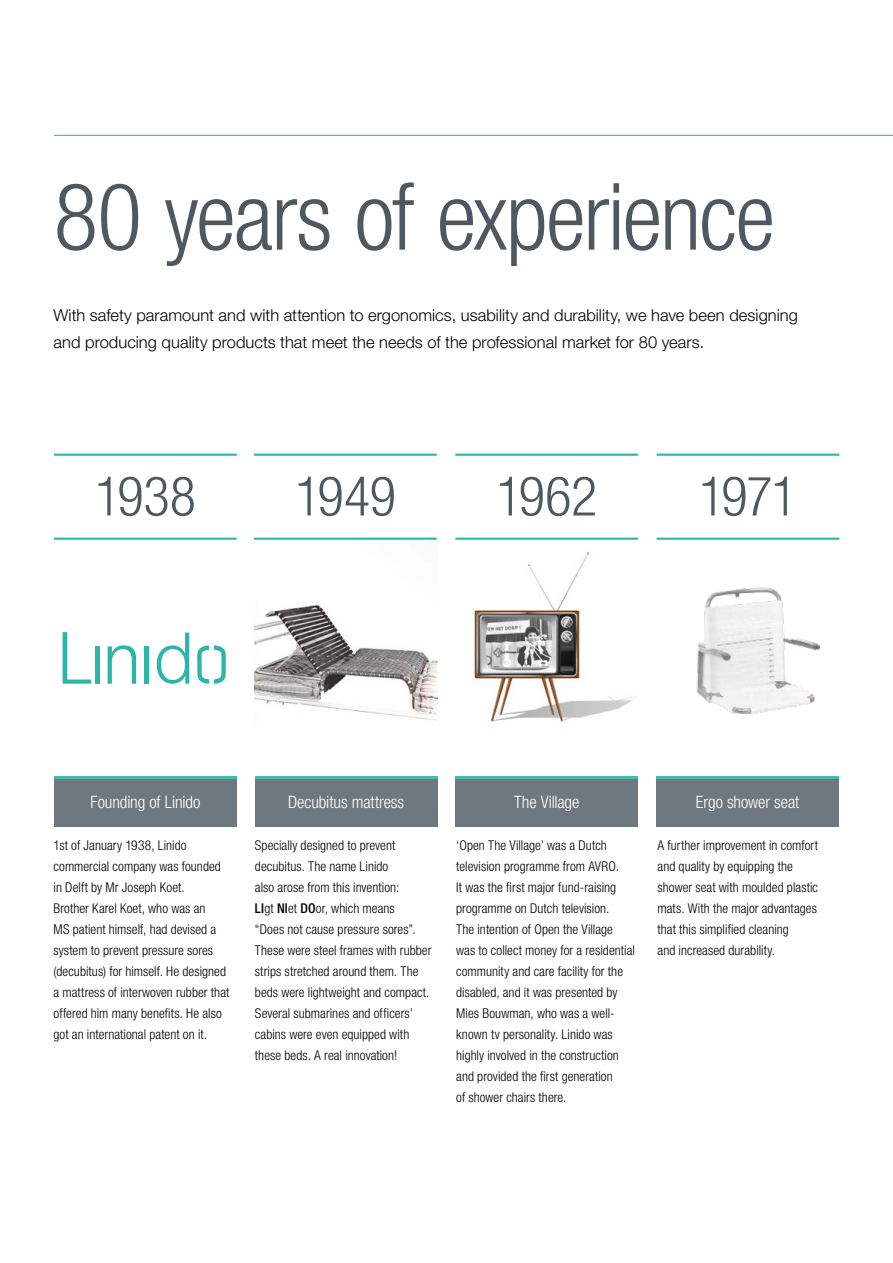
<style>
.page{position:relative;width:893px;height:1263px;background:#fff}
.page>*{position:absolute;margin:0;border:0;box-sizing:border-box;transform-origin:0 0}
.t1{font:300 condensed 93px "Helvetica Neue LT Std";letter-spacing:-.02em;color:#4e5860}
.t2{font:300 condensed 54.75px "Helvetica Neue LT Std";letter-spacing:-.015em;color:#4e5860}
.t3{font:300 condensed 17.1px "Helvetica Neue LT Std";letter-spacing:-.005em;color:#fff}
.t4{font:300 16.5px/27px "Helvetica Neue LT Std";color:#000}
.t5{font:300 condensed 13.5px/21px "Helvetica Neue LT Std";letter-spacing:.005em;color:#000}
.s1{font-weight:500}
</style>
<div class="page">
<div style="left:656px;top:778px;width:183px;height:48px;background:#70787f"></div>
<img style="left:696px;top:587px;width:125px;height:127px">
<hr style="left:656px;top:776px;width:183px;height:2px;background:#42baae">
<div style="left:455px;top:778px;width:183px;height:48px;background:#70787f"></div>
<img style="left:473px;top:552px;width:163px;height:171px">
<hr style="left:455px;top:776px;width:183px;height:2px;background:#42baae">
<div style="left:255px;top:778px;width:182px;height:48px;background:#70787f"></div>
<img style="left:255px;top:605px;width:182px;height:116px">
<hr style="left:255px;top:776px;width:182px;height:2px;background:#42baae">
<div style="left:54px;top:778px;width:183px;height:48px;background:#70787f"></div>
<hr style="left:54px;top:776px;width:183px;height:2px;background:#42baae">
<hr style="left:54px;top:135px;width:839px;height:1px;background:#2ab7aa">
<hr style="left:54px;top:454px;width:183px;height:2px;background:#2ab7aa">
<hr style="left:54px;top:538px;width:183px;height:2px;background:#2ab7aa">
<hr style="left:254px;top:454px;width:183px;height:2px;background:#2ab7aa">
<hr style="left:254px;top:538px;width:183px;height:2px;background:#2ab7aa">
<hr style="left:455px;top:454px;width:183px;height:2px;background:#2ab7aa">
<hr style="left:455px;top:538px;width:183px;height:2px;background:#2ab7aa">
<hr style="left:657px;top:454px;width:182px;height:2px;background:#2ab7aa">
<hr style="left:657px;top:538px;width:182px;height:2px;background:#2ab7aa">
<svg style="left:63px;top:632px;width:28px;height:52px"></svg>
<hr style="left:95px;top:646px;width:4px;height:38px;background:#2bb6a8">
<svg style="left:108px;top:645px;width:28px;height:39px"></svg>
<div style="left:144px;top:646px;width:5px;height:38px;background:#2bb6a8"></div>
<svg style="left:157px;top:633px;width:32px;height:51px"></svg>
<svg style="left:197px;top:645px;width:29px;height:39px"></svg>
<h1 class="t1" style="left:54px;top:163px;width:723px">80 years of experience</h1>
<p class="t4" style="left:54px;top:301px;width:746px">With safety paramount and with attention to ergonomics, usability and durability, we have been designing and producing quality products that meet the needs of the professional market for 80 years.</p>
<h2 class="t2" style="left:95px;top:465px;width:103px">1938</h2>
<h2 class="t2" style="left:295px;top:465px;width:103px">1949</h2>
<h2 class="t2" style="left:496px;top:465px;width:103px">1962</h2>
<h2 class="t2" style="left:699px;top:465px;width:100px">1971</h2>
<p class="t3" style="left:90px;top:792px;width:112px">Founding of Linido</p>
<p class="t5" style="left:54px;top:835px;width:177px">1st of January 1938, Linido commercial company was founded in Delft by Mr Joseph Koet.<br>Brother Karel Koet, who was an<br>MS patient himself, had devised a system to prevent pressure sores (decubitus) for himself. He designed a mattress of interwoven rubber that offered him many benefits. He also got an international patent on it.</p>
<p class="t3" style="left:288px;top:792px;width:118px">Decubitus mattress</p>
<p class="t5" style="left:255px;top:835px;width:178px">Specially designed to prevent decubitus. The name Linido<br>also arose from this invention:<br><span class="s1">LI</span>gt <span class="s1">NI</span>et <span class="s1">DO</span>or, which means<br>“Does not cause pressure sores”.<br>These were steel frames with rubber strips stretched around them. The beds were lightweight and compact.<br>Several submarines and officers’ cabins were even equipped with these beds. A real innovation!</p>
<p class="t3" style="left:514px;top:792px;width:67px">The Village</p>
<p class="t5" style="left:456px;top:835px;width:180px">‘Open The Village’ was a Dutch television programme from AVRO.<br>It was the first major fund-raising programme on Dutch television.<br>The intention of Open the Village was to collect money for a residential community and care facility for the disabled, and it was presented by<br>Mies Bouwman, who was a well&shy;known tv personality. Linido was highly involved in the construction and provided the first generation<br>of shower chairs there.</p>
<p class="t3" style="left:696px;top:792px;width:105px">Ergo shower seat</p>
<p class="t5" style="left:657px;top:835px;width:162px">A further improvement in comfort and quality by equipping the shower seat with moulded plastic mats. With the major advantages that this simplified cleaning<br>and increased durability.</p>
</div>
